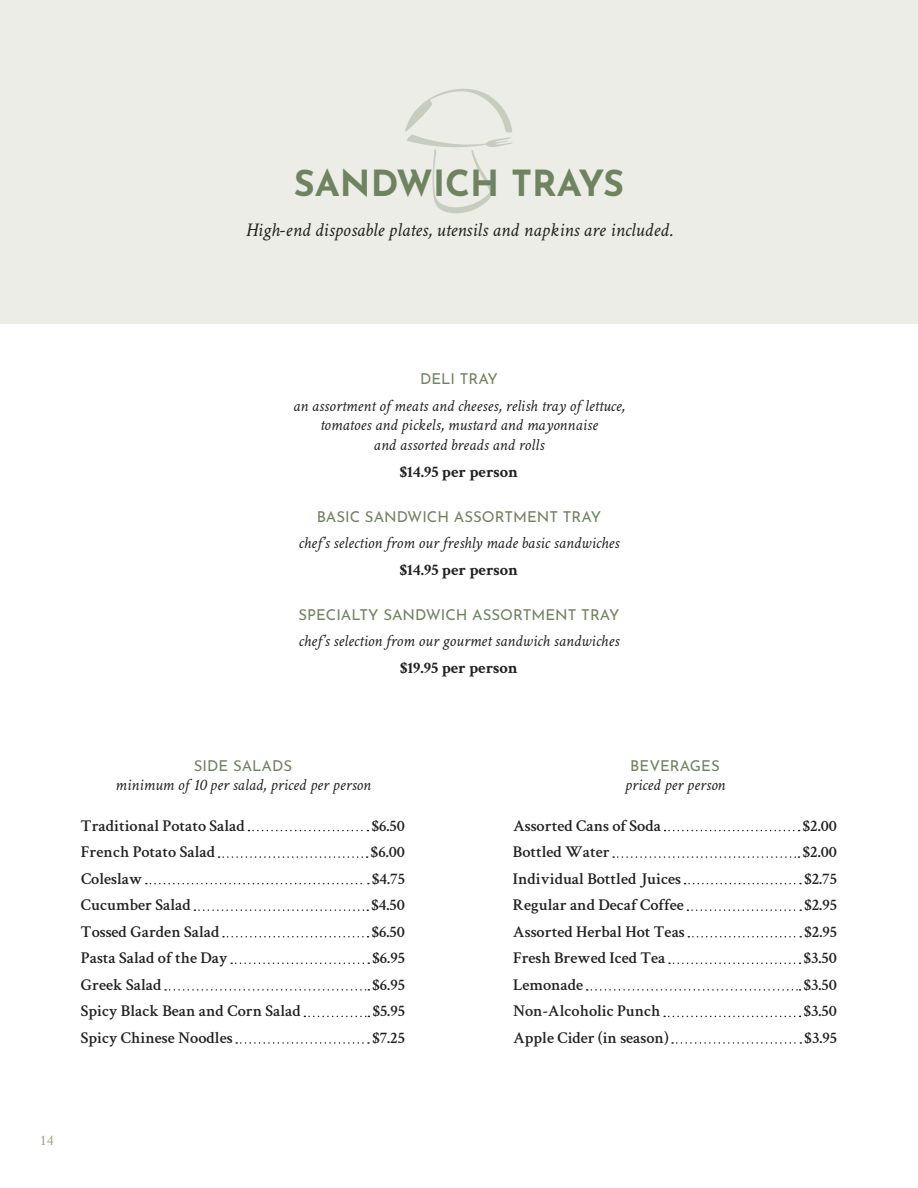
<style>
.page{position:relative;width:918px;height:1188px;background:#fff}
.page>*{position:absolute;margin:0;border:0;box-sizing:border-box;transform-origin:0 0}
.t1{font:700 36px "Josefin Sans";color:#6f8361}
.t2{font:italic 19.5px "Crimson Text";color:#222}
.t3{font:600 16.5px "Crimson Text";color:#222}
.t4{font:italic 16.5px/19.8px "Crimson Text";color:#222;text-align:center}
.t5{font:700 16.5px "Crimson Text";color:#222}
.t6{font:15px "Josefin Sans";color:#6f8361}
.t7{font:15px "Crimson Text";color:#a1a485}
</style>
<div class="page">
<div style="left:0;top:0;width:918px;height:324px;background:#ecede7"></div>
<svg style="left:405px;top:89px;width:108px;height:125px"></svg>
<svg style="left:248px;top:830px;width:121px;height:1px"></svg>
<svg style="left:219px;top:856px;width:149px;height:2px"></svg>
<svg style="left:146px;top:883px;width:223px;height:1px"></svg>
<svg style="left:194px;top:909px;width:174px;height:2px"></svg>
<svg style="left:223px;top:936px;width:146px;height:1px"></svg>
<svg style="left:231px;top:963px;width:138px;height:1px"></svg>
<svg style="left:165px;top:989px;width:204px;height:2px"></svg>
<svg style="left:304px;top:1016px;width:65px;height:1px"></svg>
<svg style="left:236px;top:1042px;width:133px;height:2px"></svg>
<svg style="left:665px;top:830px;width:135px;height:1px"></svg>
<svg style="left:613px;top:856px;width:187px;height:2px"></svg>
<svg style="left:685px;top:883px;width:116px;height:1px"></svg>
<svg style="left:687px;top:909px;width:114px;height:2px"></svg>
<svg style="left:688px;top:936px;width:113px;height:1px"></svg>
<svg style="left:669px;top:963px;width:132px;height:1px"></svg>
<svg style="left:587px;top:989px;width:214px;height:2px"></svg>
<svg style="left:664px;top:1016px;width:137px;height:1px"></svg>
<svg style="left:672px;top:1042px;width:129px;height:2px"></svg>
<h1 class="t1" style="left:294px;top:151px;width:332px">SANDWICH TRAYS</h1>
<p class="t2" style="left:246px;top:219px;width:428px">High-end disposable plates, utensils and napkins are included.</p>
<p class="t6" style="left:420px;top:366px;width:79px">DELI TRAY</p>
<p class="t4" style="left:293px;top:396px;width:334px">an assortment of meats and cheeses, relish tray of lettuce, tomatoes and pickels, mustard and mayonnaise<br>and assorted breads and rolls</p>
<p class="t5" style="left:400px;top:461px;width:120px">$14.95 per person</p>
<p class="t6" style="left:317px;top:504px;width:286px">BASIC SANDWICH ASSORTMENT TRAY</p>
<p class="t4" style="left:299px;top:533px;width:322px">chef’s selection from our freshly made basic sandwiches</p>
<p class="t5" style="left:400px;top:559px;width:120px">$14.95 per person</p>
<p class="t6" style="left:299px;top:602px;width:322px">SPECIALTY SANDWICH ASSORTMENT TRAY</p>
<p class="t4" style="left:299px;top:631px;width:322px">chef’s selection from our gourmet sandwich sandwiches</p>
<p class="t5" style="left:400px;top:658px;width:119px">$19.95 per person</p>
<p class="t6" style="left:194px;top:753px;width:100px">SIDE SALADS</p>
<p class="t4" style="left:115px;top:775px;width:257px">minimum of 10 per salad, priced per person</p>
<p class="t3" style="left:81px;top:814px;width:165px">Traditional Potato Salad</p>
<p class="t3" style="left:372px;top:814px;width:35px">$6.50</p>
<p class="t3" style="left:81px;top:840px;width:136px">French Potato Salad</p>
<p class="t3" style="left:371px;top:840px;width:36px">$6.00</p>
<p class="t3" style="left:81px;top:867px;width:63px">Coleslaw</p>
<p class="t3" style="left:372px;top:867px;width:34px">$4.75</p>
<p class="t3" style="left:81px;top:893px;width:111px">Cucumber Salad</p>
<p class="t3" style="left:372px;top:893px;width:35px">$4.50</p>
<p class="t3" style="left:81px;top:920px;width:140px">Tossed Garden Salad</p>
<p class="t3" style="left:372px;top:920px;width:35px">$6.50</p>
<p class="t3" style="left:81px;top:946px;width:148px">Pasta Salad of the Day</p>
<p class="t3" style="left:373px;top:946px;width:34px">$6.95</p>
<p class="t3" style="left:81px;top:973px;width:82px">Greek Salad</p>
<p class="t3" style="left:373px;top:973px;width:34px">$6.95</p>
<p class="t3" style="left:81px;top:999px;width:221px">Spicy Black Bean and Corn Salad</p>
<p class="t3" style="left:373px;top:999px;width:34px">$5.95</p>
<p class="t3" style="left:81px;top:1026px;width:153px">Spicy Chinese Noodles</p>
<p class="t3" style="left:372px;top:1026px;width:34px">$7.25</p>
<p class="t6" style="left:630px;top:753px;width:91px">BEVERAGES</p>
<p class="t4" style="left:625px;top:775px;width:102px">priced per person</p>
<p class="t3" style="left:513px;top:814px;width:150px">Assorted Cans of Soda</p>
<p class="t3" style="left:803px;top:814px;width:36px">$2.00</p>
<p class="t3" style="left:513px;top:840px;width:98px">Bottled Water</p>
<p class="t3" style="left:803px;top:840px;width:36px">$2.00</p>
<p class="t3" style="left:513px;top:867px;width:170px">Individual Bottled Juices</p>
<p class="t3" style="left:804px;top:867px;width:34px">$2.75</p>
<p class="t3" style="left:513px;top:893px;width:172px">Regular and Decaf Coffee</p>
<p class="t3" style="left:804px;top:893px;width:34px">$2.95</p>
<p class="t3" style="left:513px;top:920px;width:173px">Assorted Herbal Hot Teas</p>
<p class="t3" style="left:804px;top:920px;width:34px">$2.95</p>
<p class="t3" style="left:513px;top:946px;width:154px">Fresh Brewed Iced Tea</p>
<p class="t3" style="left:804px;top:946px;width:35px">$3.50</p>
<p class="t3" style="left:513px;top:973px;width:72px">Lemonade</p>
<p class="t3" style="left:804px;top:973px;width:35px">$3.50</p>
<p class="t3" style="left:513px;top:999px;width:149px">Non-Alcoholic Punch</p>
<p class="t3" style="left:804px;top:999px;width:35px">$3.50</p>
<p class="t3" style="left:513px;top:1026px;width:157px">Apple Cider (in season)</p>
<p class="t3" style="left:805px;top:1026px;width:34px">$3.95</p>
<p class="t7" style="left:40px;top:1129px;width:16px">14</p>
</div>
